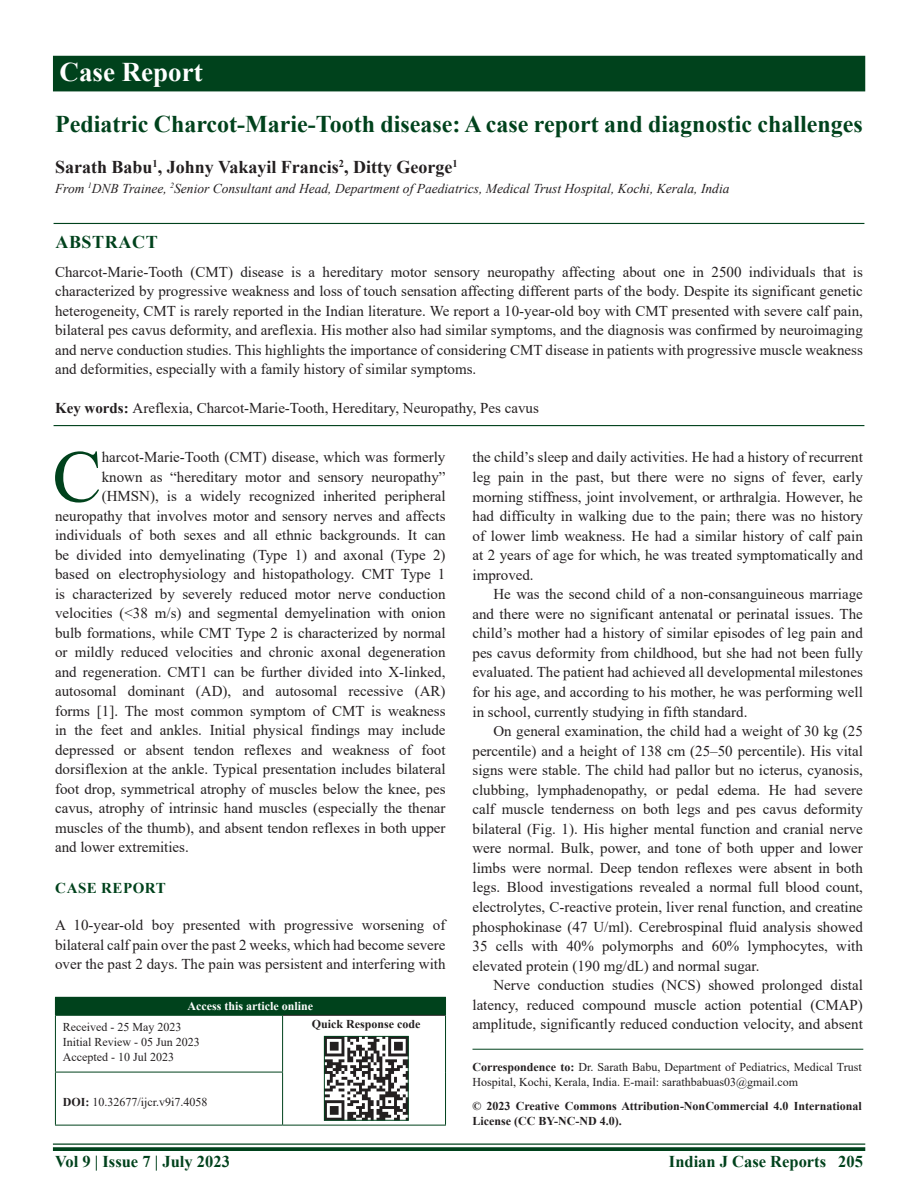
<style>
.page{position:relative;width:918px;height:1188px;background:#fff}
.page>*{position:absolute;margin:0;border:0;box-sizing:border-box;transform-origin:0 0}
.DROP_CAP_TX{font:73.95px "Times New Roman";color:#00421c}
.AH{font:700 27px "Times New Roman";color:#fff}
.AT{font:700 24px "Times New Roman";color:#00421c}
.AU{font:700 18px "Times New Roman";color:#231f20}
.ABSH{font:700 18px "Times New Roman";letter-spacing:.035em;color:#00421c}
.RF{font:700 16.5px "Times New Roman";color:#00421c}
.TX{font:15px/19.5px "Times New Roman";color:#231f20;text-align:justify}
.DROP_CAP_TX-2{font:15px "Times New Roman";color:#231f20}
.ABS{font:15px/19.5px "Times New Roman";color:#231f20;text-align:justify}
.TXFL{font:15px/19.5px "Times New Roman";color:#231f20;text-align:justify}
.KWD{font:15px "Times New Roman";color:#231f20}
.t1{font:700 15px "Times New Roman";letter-spacing:.035em;color:#00421c}
.AFF{font:italic 13.5px "Times New Roman";color:#231f20}
.ADD{font:12px/15px "Times New Roman";color:#231f20}
.CR{font:700 12px/15px "Times New Roman";color:#231f20}
.HIS{font:12px/15px "Times New Roman";color:#231f20}
.DOI{font:12px "Times New Roman";color:#231f20}
.AAO{font:700 12px "Times New Roman";color:#fff}
.QR{font:700 12px "Times New Roman";color:#231f20}
.s1{font-weight:700}
</style>
<div class="page">
<hr style="left:53px;top:1143px;width:812px;height:2px;background:#00421c">
<svg style="left:53px;top:1147px;width:812px;height:4px;background:#0f4d29"></svg>
<div style="left:53px;top:56px;width:812px;height:35px;background:#00421c"></div>
<hr style="left:54px;top:223px;width:810px;height:1px;background:#00421c">
<hr style="left:54px;top:425px;width:810px;height:1px;background:#00421c">
<div style="left:55px;top:997px;width:391px;height:18px;background:#00421c"></div>
<hr style="left:283px;top:1015px;width:162px;height:1px;background:#231f20">
<hr style="left:55px;top:1016px;width:1px;height:56px;background:#00421c">
<hr style="left:55px;top:1015px;width:228px;height:1px;background:#00421c">
<hr style="left:282px;top:1016px;width:1px;height:56px;background:#00421c">
<hr style="left:445px;top:1015px;width:1px;height:57px;background:#00421c">
<hr style="left:445px;top:1072px;width:1px;height:53px;background:#00421c">
<hr style="left:55px;top:1072px;width:1px;height:53px;background:#00421c">
<hr style="left:55px;top:1072px;width:228px;height:1px;background:#00421c">
<hr style="left:55px;top:1125px;width:228px;height:1px;background:#00421c">
<hr style="left:282px;top:1072px;width:1px;height:53px;background:#00421c">
<hr style="left:283px;top:1125px;width:163px;height:1px;background:#00421c">
<img style="left:326px;top:1038px;width:80px;height:80px">
<div style="left:324px;top:1036px;width:84px;height:84px;border:1px solid #00421c"></div>
<hr style="left:472px;top:1049px;width:391px;height:1px;background:#00421c">
<p class="AH" style="left:60px;top:52px;width:145px">Case Report</p>
<p class="AT" style="left:55px;top:106px;width:809px">Pediatric Charcot-Marie-Tooth disease: A case report and diagnostic challenges</p>
<p class="AU" style="left:55px;top:154px;width:404px">Sarath Babu<sup>1</sup>, Johny Vakayil Francis<sup>2</sup>, Ditty George<sup>1</sup></p>
<p class="AFF" style="left:55px;top:179px;width:676px">From <sup>1</sup>DNB Trainee, <sup>2</sup>Senior Consultant and Head, Department of Paediatrics, Medical Trust Hospital, Kochi, Kerala, India</p>
<p class="ABSH" style="left:55px;top:229px;width:104px">ABSTRACT</p>
<p class="ABS" style="left:55px;top:261px;width:809px">Charcot-Marie-Tooth (CMT) disease is a hereditary motor sensory neuropathy affecting about one in 2500 individuals that is characterized by progressive weakness and loss of touch sensation affecting different parts of the body. Despite its significant genetic heterogeneity, CMT is rarely reported in the Indian literature. We report a 10-year-old boy with CMT presented with severe calf pain, bilateral pes cavus deformity, and areflexia. His mother also had similar symptoms, and the diagnosis was confirmed by neuroimaging and nerve conduction studies. This highlights the importance of considering CMT disease in patients with progressive muscle weakness and deformities, especially with a family history of similar symptoms.</p>
<p class="KWD" style="left:55px;top:397px;width:485px"><span class="s1">Key words:</span> Areflexia, Charcot-Marie-Tooth, Hereditary, Neuropathy, Pes cavus</p>
<p class="DROP_CAP_TX" style="left:52px;top:425px;width:51px">C</p>
<p class="DROP_CAP_TX-2" style="left:102px;top:447px;width:345px">harcot-Marie-Tooth (CMT) disease, which was formerly</p>
<p class="DROP_CAP_TX-2" style="left:102px;top:466px;width:345px">known as “hereditary motor and sensory neuropathy”</p>
<p class="DROP_CAP_TX-2" style="left:102px;top:486px;width:345px">(HMSN), is a widely recognized inherited peripheral</p>
<p class="DROP_CAP_TX-2" style="left:55px;top:505px;width:392px">neuropathy that involves motor and sensory nerves and affects</p>
<p class="DROP_CAP_TX-2" style="left:55px;top:525px;width:392px">individuals of both sexes and all ethnic backgrounds. It can</p>
<p class="DROP_CAP_TX-2" style="left:55px;top:544px;width:392px">be divided into demyelinating (Type 1) and axonal (Type 2)</p>
<p class="DROP_CAP_TX-2" style="left:55px;top:564px;width:392px">based on electrophysiology and histopathology. CMT Type 1</p>
<p class="DROP_CAP_TX-2" style="left:55px;top:583px;width:392px">is characterized by severely reduced motor nerve conduction</p>
<p class="DROP_CAP_TX-2" style="left:55px;top:603px;width:392px">velocities (&lt;38 m/s) and segmental demyelination with onion</p>
<p class="DROP_CAP_TX-2" style="left:55px;top:622px;width:392px">bulb formations, while CMT Type 2 is characterized by normal</p>
<p class="DROP_CAP_TX-2" style="left:55px;top:642px;width:392px">or mildly reduced velocities and chronic axonal degeneration</p>
<p class="DROP_CAP_TX-2" style="left:55px;top:661px;width:392px">and regeneration. CMT1 can be further divided into X-linked,</p>
<p class="DROP_CAP_TX-2" style="left:55px;top:681px;width:392px">autosomal dominant (AD), and autosomal recessive (AR)</p>
<p class="DROP_CAP_TX-2" style="left:55px;top:700px;width:392px">forms [1]. The most common symptom of CMT is weakness</p>
<p class="DROP_CAP_TX-2" style="left:55px;top:720px;width:392px">in the feet and ankles. Initial physical findings may include</p>
<p class="DROP_CAP_TX-2" style="left:55px;top:739px;width:392px">depressed or absent tendon reflexes and weakness of foot</p>
<p class="DROP_CAP_TX-2" style="left:55px;top:759px;width:392px">dorsiflexion at the ankle. Typical presentation includes bilateral</p>
<p class="DROP_CAP_TX-2" style="left:55px;top:778px;width:392px">foot drop, symmetrical atrophy of muscles below the knee, pes</p>
<p class="DROP_CAP_TX-2" style="left:55px;top:798px;width:392px">cavus, atrophy of intrinsic hand muscles (especially the thenar</p>
<p class="DROP_CAP_TX-2" style="left:55px;top:817px;width:392px">muscles of the thumb), and absent tendon reflexes in both upper</p>
<p class="DROP_CAP_TX-2" style="left:55px;top:837px;width:135px">and lower extremities.</p>
<h1 class="t1" style="left:55px;top:877px;width:112px">CASE REPORT</h1>
<p class="TXFL" style="left:55px;top:915px;width:392px">A 10-year-old boy presented with progressive worsening of bilateral calf pain over the past 2 weeks, which had become severe over the past 2 days. The pain was persistent and interfering with</p>
<p class="AAO" style="left:188px;top:998px;width:127px">Access this article online</p>
<p class="HIS" style="left:63px;top:1019px;width:138px">Received - 25 May 2023<br>Initial Review - 05 Jun 2023<br>Accepted - 10 Jul 2023</p>
<p class="QR" style="left:312px;top:1015px;width:110px">Quick Response code</p>
<p class="DOI" style="left:63px;top:1094px;width:146px"><span class="s1">DOI:</span> 10.32677/ijcr.v9i7.4058</p>
<p class="TXFL" style="left:472px;top:447px;width:392px">the child’s sleep and daily activities. He had a history of recurrent leg pain in the past, but there were no signs of fever, early morning stiffness, joint involvement, or arthralgia. However, he had difficulty in walking due to the pain; there was no history of lower limb weakness. He had a similar history of calf pain at 2 years of age for which, he was treated symptomatically and improved.</p>
<p class="TX" style="left:472px;top:584px;width:392px;text-indent:21px">He was the second child of a non-consanguineous marriage and there were no significant antenatal or perinatal issues. The child’s mother had a history of similar episodes of leg pain and pes cavus deformity from childhood, but she had not been fully evaluated. The patient had achieved all developmental milestones for his age, and according to his mother, he was performing well in school, currently studying in fifth standard.</p>
<p class="TX" style="left:472px;top:721px;width:392px;text-indent:21px">On general examination, the child had a weight of 30 kg (25 percentile) and a height of 138 cm (25–50 percentile). His vital signs were stable. The child had pallor but no icterus, cyanosis, clubbing, lymphadenopathy, or pedal edema. He had severe calf muscle tenderness on both legs and pes cavus deformity bilateral (Fig. 1). His higher mental function and cranial nerve were normal. Bulk, power, and tone of both upper and lower limbs were normal. Deep tendon reflexes were absent in both legs. Blood investigations revealed a normal full blood count, electrolytes, C-reactive protein, liver renal function, and creatine phosphokinase (47 U/ml). Cerebrospinal fluid analysis showed 35 cells with 40% polymorphs and 60% lymphocytes, with elevated protein (190 mg/dL) and normal sugar.</p>
<p class="TX" style="left:472px;top:975px;width:392px;text-indent:21px">Nerve conduction studies (NCS) showed prolonged distal latency, reduced compound muscle action potential (CMAP) amplitude, significantly reduced conduction velocity, and absent</p>
<p class="ADD" style="left:472px;top:1059px;width:391px"><span class="s1">Correspondence to:</span> Dr. Sarath Babu, Department of Pediatrics, Medical Trust<br>Hospital, Kochi, Kerala, India. E-mail: sarathbabuas03@gmail.com</p>
<p class="CR" style="left:472px;top:1099px;width:391px">© 2023 Creative Commons Attribution-NonCommercial 4.0 International<br>License (CC BY-NC-ND 4.0).</p>
<p class="RF" style="left:55px;top:1150px;width:176px">Vol 9 | Issue 7 | July 2023</p>
<p class="RF" style="left:669px;top:1150px;width:195px">Indian J Case Reports 205</p>
</div>
